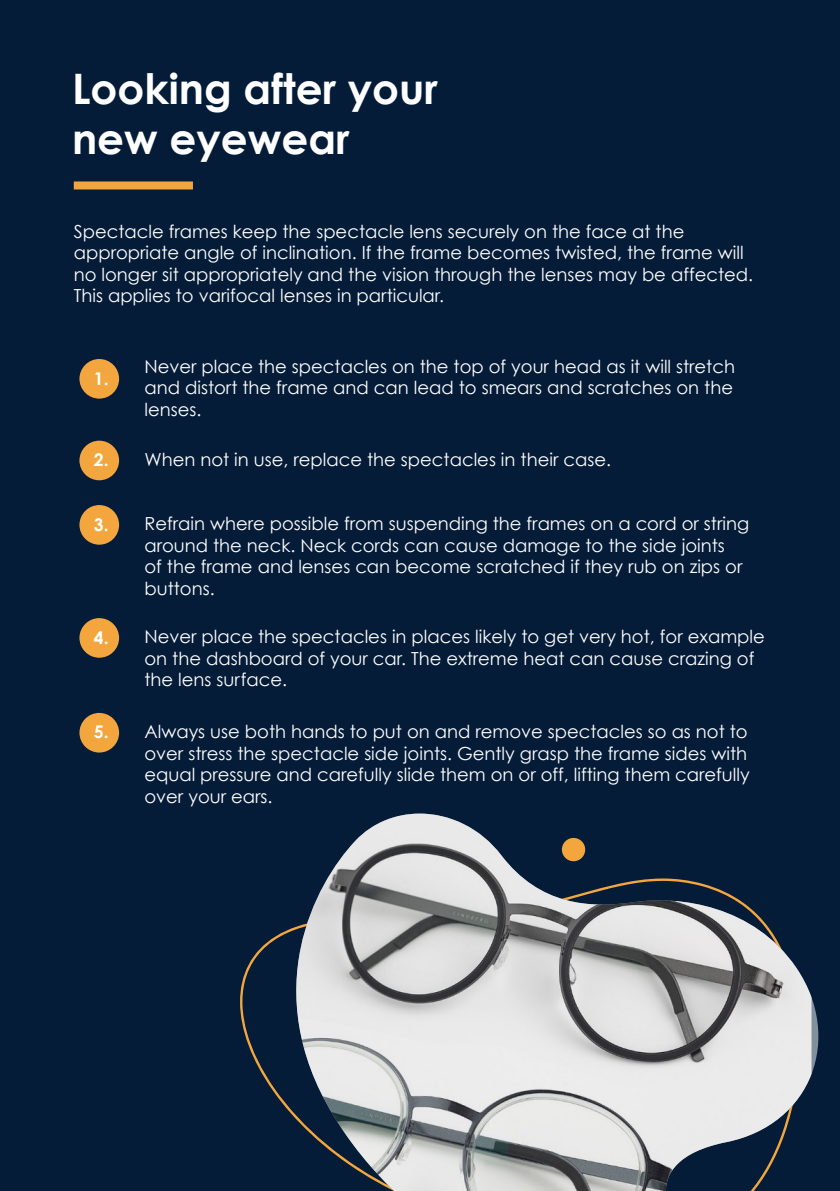
<style>
.page{position:relative;width:840px;height:1191px;background:#fff}
.page>*{position:absolute;margin:0;border:0;box-sizing:border-box;transform-origin:0 0}
.t1{font:700 42px/50.4px "Century Gothic";color:#fff}
.t2{font:18px/21.6px "Century Gothic";color:#fff}
.t3{font:700 17.4px "Century Gothic";color:#fff}
</style>
<div class="page">
<div style="left:0;top:0;width:839px;height:1191px;background:#051c38"></div>
<div style="left:74px;top:181px;width:119px;height:8px;background:#f2a63d"></div>
<div style="left:79px;top:359px;width:40px;height:39px;background:#f2a63d;border-radius:50%"></div>
<div style="left:79px;top:441px;width:40px;height:39px;background:#f2a63d;border-radius:50%"></div>
<div style="left:79px;top:505px;width:40px;height:39px;background:#f2a63d;border-radius:50%"></div>
<div style="left:79px;top:618px;width:40px;height:39px;background:#f2a63d;border-radius:50%"></div>
<div style="left:79px;top:713px;width:40px;height:39px;background:#f2a63d;border-radius:50%"></div>
<img style="left:289px;top:813px;width:522px;height:378px">
<div style="left:561px;top:838px;width:24px;height:23px;background:#f2a63d;border-radius:50%"></div>
<p class="t1" style="left:72px;top:62px;width:367px">Looking after your new eyewear</p>
<p class="t2" style="left:74px;top:220px;width:680px">Spectacle frames keep the spectacle lens securely on the face at the appropriate angle of inclination. If the frame becomes twisted, the frame will no longer sit appropriately and the vision through the lenses may be affected.<br>This applies to varifocal lenses in particular.</p>
<p class="t3" style="left:94px;top:367px;width:16px">1.</p>
<p class="t3" style="left:94px;top:449px;width:16px">2.</p>
<p class="t3" style="left:94px;top:513px;width:16px">3.</p>
<p class="t3" style="left:94px;top:626px;width:16px">4.</p>
<p class="t3" style="left:94px;top:721px;width:16px">5.</p>
<p class="t2" style="left:144px;top:355px;width:591px;text-align:justify">Never place the spectacles on the top of your head as it will stretch and distort the frame and can lead to smears and scratches on the lenses.</p>
<p class="t2" style="left:144px;top:448px;width:468px">When not in use, replace the spectacles in their case.</p>
<p class="t2" style="left:144px;top:512px;width:606px">Refrain where possible from suspending the frames on a cord or string around the neck. Neck cords can cause damage to the side joints<br>of the frame and lenses can become scratched if they rub on zips or buttons.</p>
<p class="t2" style="left:144px;top:625px;width:621px">Never place the spectacles in places likely to get very hot, for example on the dashboard of your car. The extreme heat can cause crazing of the lens surface.</p>
<p class="t2" style="left:144px;top:720px;width:606px">Always use both hands to put on and remove spectacles so as not to over stress the spectacle side joints. Gently grasp the frame sides with equal pressure and carefully slide them on or off, lifting them carefully over your ears.</p>
</div>
